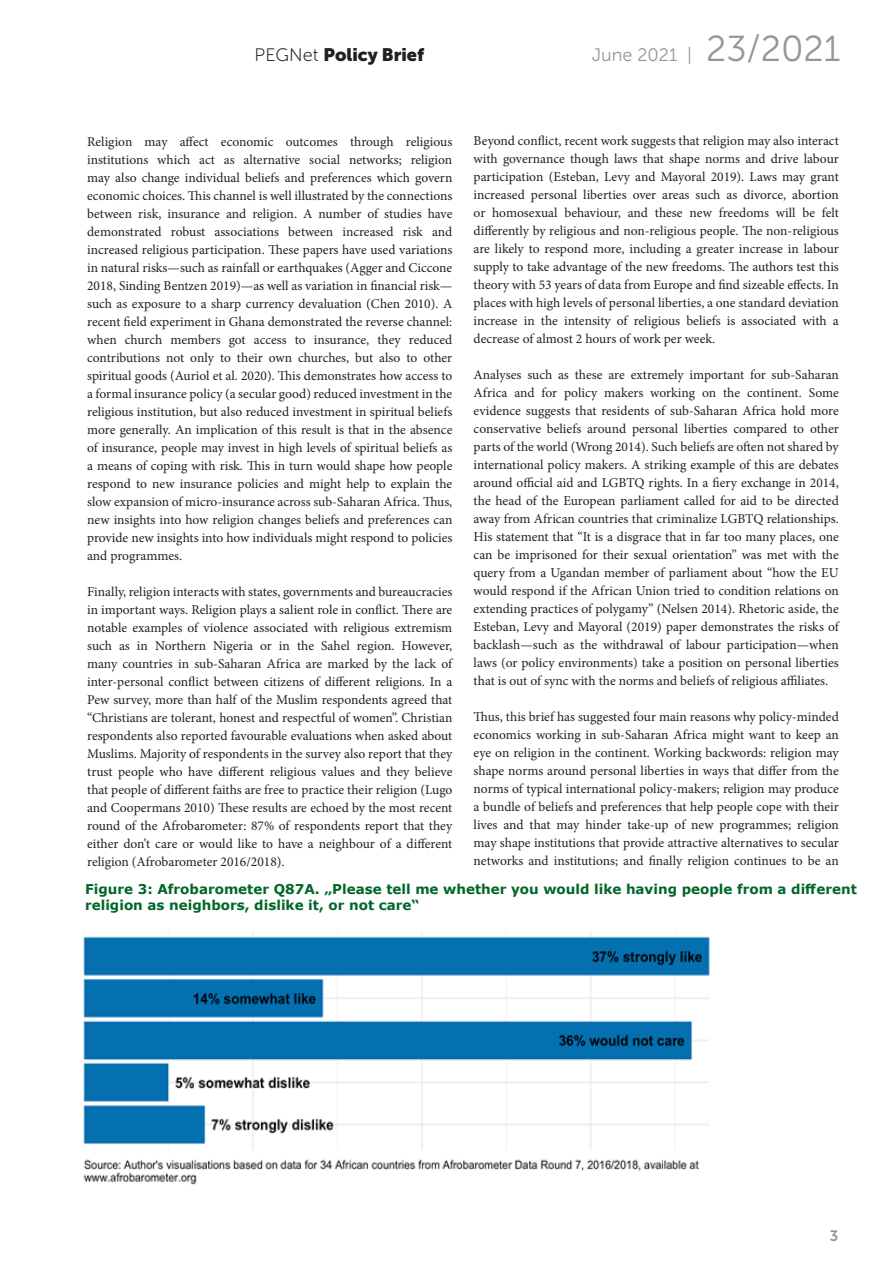
<style>
.page{position:relative;width:893px;height:1263px;background:#fff}
.page>*{position:absolute;margin:0;border:0;box-sizing:border-box;transform-origin:0 0}
.t1{font:800 18px "Museo Sans";color:#231f20}
.t2{font:18px "Museo Sans";color:#949698}
.t3{font:600 15px "Museo Sans";color:#949698}
.t4{font:13.5px/18px "Minion Pro";color:#231f20;text-align:justify}
.t5{font:700 13.5px/16.2px "Verdana";color:#00662a}
.s1{font-weight:300}
.s2{font-size:36px}
</style>
<div class="page">
<img style="left:83px;top:932px;width:627px;height:253px">
<h1 class="t1" style="left:255px;top:44px;width:171px"><span class="s1">PEGNet</span> Policy Brief</h1>
<h1 class="t2" style="left:592px;top:45px;width:250px">June 2021 | <span class="s2">23/2021</span></h1>
<p class="t4" style="left:87px;top:132px;width:367px">Religion may affect economic outcomes through religious institutions which act as alternative social networks; religion may also change individual beliefs and preferences which govern economic choices. This channel is well illustrated by the connections between risk, insurance and religion. A number of studies have demonstrated robust associations between increased risk and increased religious participation. These papers have used variations in natural risks—such as rainfall or earthquakes (Agger and Ciccone 2018, Sinding Bentzen 2019)—as well as variation in financial risk— such as exposure to a sharp currency devaluation (Chen 2010). A recent field experiment in Ghana demonstrated the reverse channel: when church members got access to insurance, they reduced contributions not only to their own churches, but also to other spiritual goods (Auriol et al. 2020). This demonstrates how access to a formal insurance policy (a secular good) reduced investment in the religious institution, but also reduced investment in spiritual beliefs more generally. An implication of this result is that in the absence of insurance, people may invest in high levels of spiritual beliefs as a means of coping with risk. This in turn would shape how people respond to new insurance policies and might help to explain the slow expansion of micro-insurance across sub-Saharan Africa. Thus, new insights into how religion changes beliefs and preferences can provide new insights into how individuals might respond to policies and programmes.</p>
<p class="t4" style="left:87px;top:582px;width:367px">Finally, religion interacts with states, governments and bureaucracies in important ways. Religion plays a salient role in conflict. There are notable examples of violence associated with religious extremism such as in Northern Nigeria or in the Sahel region. However, many countries in sub-Saharan Africa are marked by the lack of inter-personal conflict between citizens of different religions. In a Pew survey, more than half of the Muslim respondents agreed that “Christians are tolerant, honest and respectful of women”. Christian respondents also reported favourable evaluations when asked about Muslims. Majority of respondents in the survey also report that they trust people who have different religious values and they believe that people of different faiths are free to practice their religion (Lugo and Coopermans 2010) These results are echoed by the most recent round of the Afrobarometer: 87% of respondents report that they either don’t care or would like to have a neighbour of a different religion (Afrobarometer 2016/2018).</p>
<p class="t4" style="left:474px;top:132px;width:367px">Beyond conflict, recent work suggests that religion may also interact with governance though laws that shape norms and drive labour participation (Esteban, Levy and Mayoral 2019). Laws may grant increased personal liberties over areas such as divorce, abortion or homosexual behaviour, and these new freedoms will be felt differently by religious and non-religious people. The non-religious are likely to respond more, including a greater increase in labour supply to take advantage of the new freedoms. The authors test this theory with 53 years of data from Europe and find sizeable effects. In places with high levels of personal liberties, a one standard deviation increase in the intensity of religious beliefs is associated with a decrease of almost 2 hours of work per week.</p>
<p class="t4" style="left:474px;top:366px;width:367px">Analyses such as these are extremely important for sub-Saharan Africa and for policy makers working on the continent. Some evidence suggests that residents of sub-Saharan Africa hold more conservative beliefs around personal liberties compared to other parts of the world (Wrong 2014). Such beliefs are often not shared by international policy makers. A striking example of this are debates around official aid and LGBTQ rights. In a fiery exchange in 2014, the head of the European parliament called for aid to be directed away from African countries that criminalize LGBTQ relationships.<br>His statement that “It is a disgrace that in far too many places, one can be imprisoned for their sexual orientation” was met with the query from a Ugandan member of parliament about “how the EU would respond if the African Union tried to condition relations on extending practices of polygamy” (Nelsen 2014). Rhetoric aside, the Esteban, Levy and Mayoral (2019) paper demonstrates the risks of backlash—such as the withdrawal of labour participation—when laws (or policy environments) take a position on personal liberties that is out of sync with the norms and beliefs of religious affiliates.</p>
<p class="t4" style="left:474px;top:708px;width:367px">Thus, this brief has suggested four main reasons why policy-minded economics working in sub-Saharan Africa might want to keep an eye on religion in the continent. Working backwords: religion may shape norms around personal liberties in ways that differ from the norms of typical international policy-makers; religion may produce a bundle of beliefs and preferences that help people cope with their lives and that may hinder take-up of new programmes; religion may shape institutions that provide attractive alternatives to secular networks and institutions; and finally religion continues to be an</p>
<p class="t5" style="left:85px;top:881px;width:773px">Figure 3: Afrobarometer Q87A. „Please tell me whether you would like having people from a different religion as neighbors, dislike it, or not care“</p>
<p class="t3" style="left:830px;top:1227px;width:10px">3</p>
</div>
